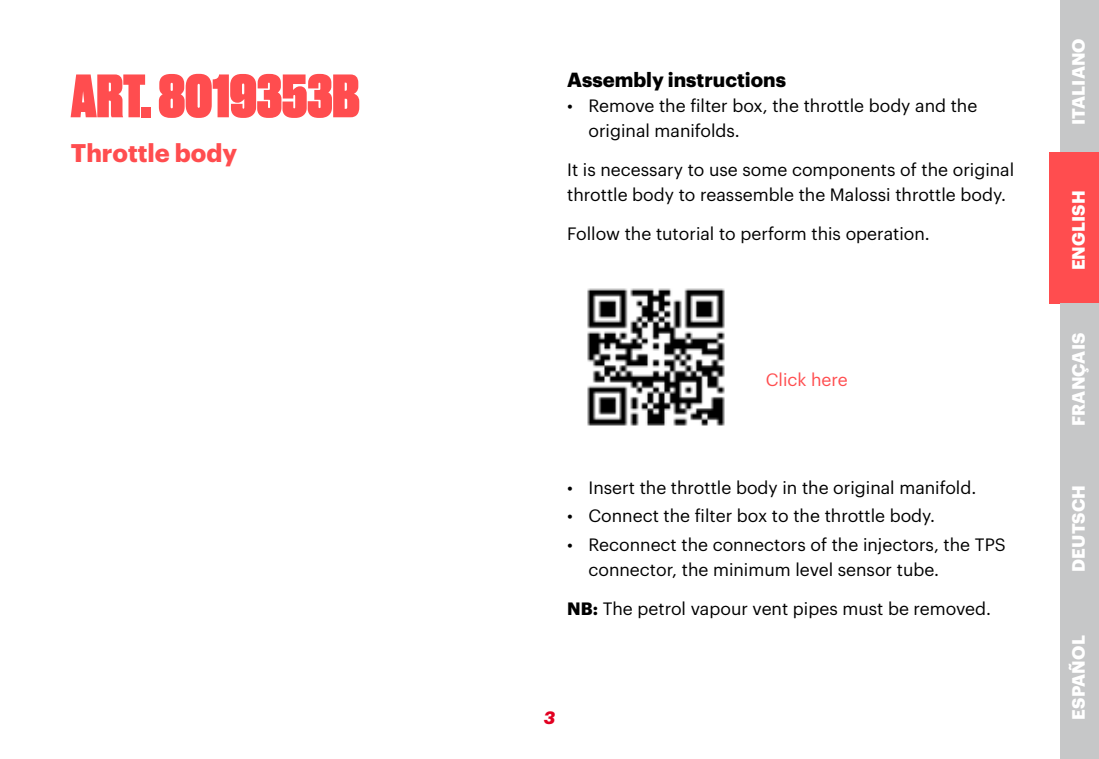
<style>
.page{position:relative;width:1099px;height:759px;background:#fff}
.page>*{position:absolute;margin:0;border:0;box-sizing:border-box;transform-origin:0 0}
.t1{font:57.5px "Druk Super";color:#ff4d4f}
.t2{font:700 25px "Graphik";color:#ff4d4f}
.t3{font:700 20px "Graphik";color:#000}
.t4{font:17.5px/25px "Graphik";color:#000}
.t5{font:700 17.5px "Graphik";letter-spacing:.005em;color:#fff}
.t6{font:17.5px "Graphik";color:#ff4d4f}
.t7{font:italic 700 17.5px "Graphik";color:#e20021}
.s1{font-weight:700}
</style>
<div class="page">
<div style="left:1059px;top:0;width:39px;height:152px;background:#c6c7c8"></div>
<div style="left:1049px;top:152px;width:49px;height:151px;background:#ff4d4f"></div>
<div style="left:1059px;top:303px;width:39px;height:152px;background:#c6c7c8"></div>
<div style="left:1059px;top:455px;width:39px;height:152px;background:#c6c7c8"></div>
<div style="left:1059px;top:607px;width:39px;height:151px;background:#c6c7c8"></div>
<img style="left:587px;top:288px;width:138px;height:138px">
<h1 class="t1" style="left:71px;top:55px;width:290px">ART. 8019353B</h1>
<h2 class="t2" style="left:71px;top:133px;width:168px">Throttle body</h2>
<p class="t3" style="left:567px;top:64px;width:220px">Assembly instructions</p>
<p class="t4" style="left:588px;top:91px;width:390px;text-indent:-21px">• Remove the filter box, the throttle body and the original manifolds.</p>
<p class="t4" style="left:567px;top:156px;width:448px">It is necessary to use some components of the original throttle body to reassemble the Malossi throttle body.</p>
<p class="t4" style="left:567px;top:220px;width:364px">Follow the tutorial to perform this operation.</p>
<p class="t6" style="left:765px;top:366px;width:84px">Click here</p>
<p class="t4" style="left:567px;top:473px;width:410px">• Insert the throttle body in the original manifold.</p>
<p class="t4" style="left:567px;top:502px;width:369px">• Connect the filter box to the throttle body.</p>
<p class="t4" style="left:588px;top:530px;width:419px;text-indent:-21px">• Reconnect the connectors of the injectors, the TPS connector, the minimum level sensor tube.</p>
<p class="t4" style="left:567px;top:594px;width:425px"><span class="s1">NB:</span> The petrol vapour vent pipes must be removed.</p>
<p class="t7" style="left:544px;top:703px;width:13px">3</p>
<p class="t5" style="left:1064px;top:125px;width:88px;rotate:-90deg">ITALIANO</p>
<p class="t5" style="left:1064px;top:270px;width:81px;rotate:-90deg">ENGLISH</p>
<p class="t5" style="left:1064px;top:426px;width:95px;rotate:-90deg">FRANÇAIS</p>
<p class="t5" style="left:1064px;top:571px;width:88px;rotate:-90deg">DEUTSCH</p>
<p class="t5" style="left:1064px;top:719px;width:86px;rotate:-90deg">ESPAÑOL</p>
</div>
